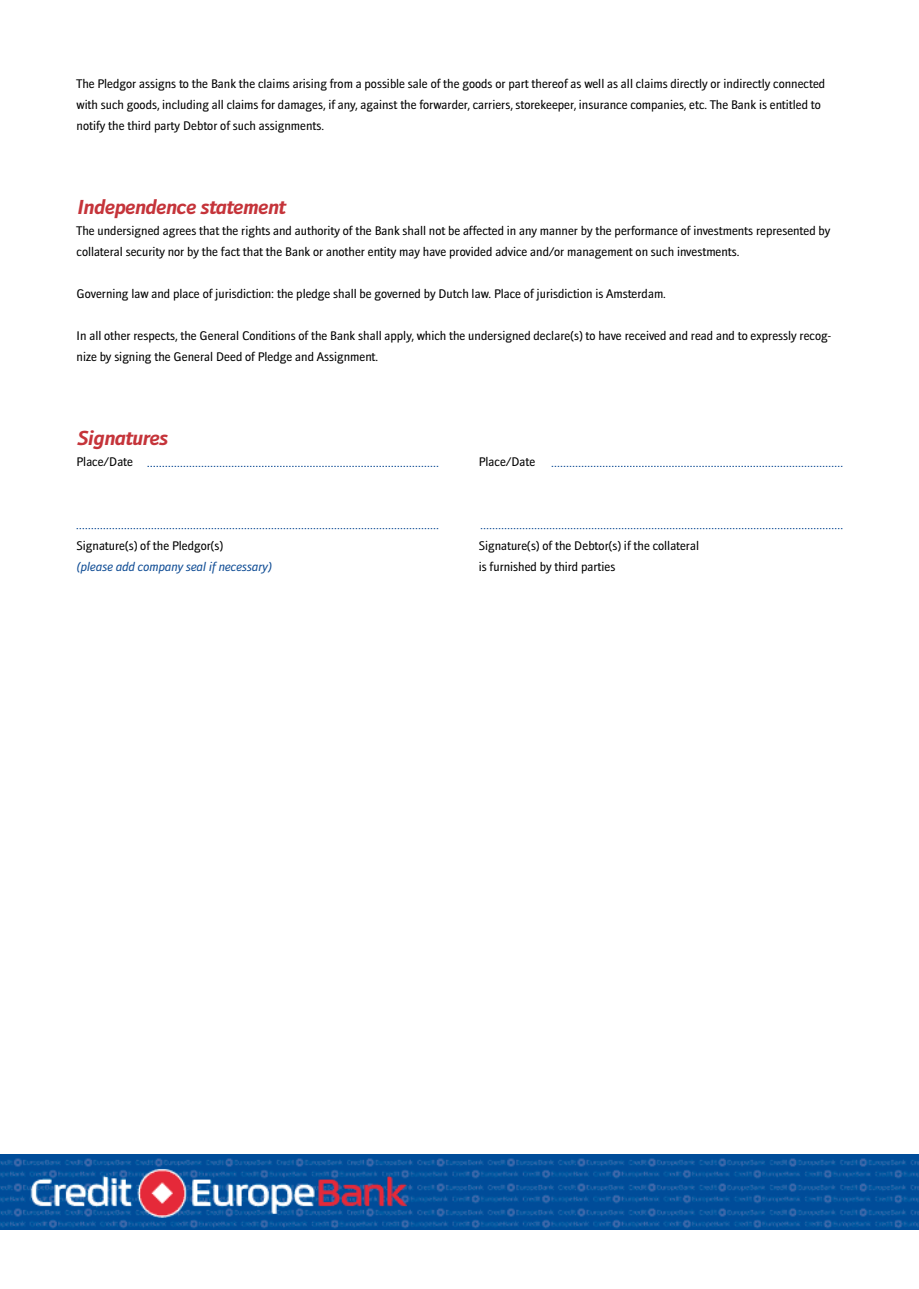
<style>
.page{position:relative;width:919px;height:1289px;background:#fff}
.page>*{position:absolute;margin:0;border:0;box-sizing:border-box;transform-origin:0 0}
.t1{font:italic 700 19.5px "Doradani Rg";color:#c5343a}
.t2{font:12px/21px "Doradani Rg";color:#000}
.t3{font:italic 12px "Doradani Rg";color:#104d95}
</style>
<div class="page">
<svg style="left:77px;top:528px;width:361px;height:1px"></svg>
<svg style="left:147px;top:466px;width:291px;height:1px"></svg>
<svg style="left:551px;top:466px;width:291px;height:1px"></svg>
<svg style="left:480px;top:528px;width:362px;height:1px"></svg>
<img style="left:0;top:1154px;width:918px;height:75px">
<p class="t2" style="left:77px;top:74px;width:750px">The Pledgor assigns to the Bank the claims arising from a possible sale of the goods or part thereof as well as all claims directly or indirectly connected with such goods, including all claims for damages, if any, against the forwarder, carriers, storekeeper, insurance companies, etc. The Bank is entitled to notify the third party Debtor of such assignments.</p>
<h1 class="t1" style="left:77px;top:199px;width:209px">Independence statement</h1>
<p class="t2" style="left:77px;top:221px;width:755px">The undersigned agrees that the rights and authority of the Bank shall not be affected in any manner by the performance of investments represented by collateral security nor by the fact that the Bank or another entity may have provided advice and/or management on such investments.</p>
<p class="t2" style="left:77px;top:284px;width:591px">Governing law and place of jurisdiction: the pledge shall be governed by Dutch law. Place of jurisdiction is Amsterdam.</p>
<p class="t2" style="left:77px;top:326px;width:756px">In all other respects, the General Conditions of the Bank shall apply, which the undersigned declare(s) to have received and read and to expressly recog&shy;nize by signing the General Deed of Pledge and Assignment.</p>
<h1 class="t1" style="left:77px;top:430px;width:92px">Signatures</h1>
<p class="t2" style="left:77px;top:452px;width:58px">Place/Date</p>
<p class="t2" style="left:479px;top:452px;width:58px">Place/Date</p>
<p class="t2" style="left:77px;top:536px;width:148px">Signature(s) of the Pledgor(s)</p>
<p class="t2" style="left:479px;top:536px;width:222px">Signature(s) of the Debtor(s) if the collateral</p>
<p class="t3" style="left:77px;top:560px;width:196px">(please add company seal if necessary)</p>
<p class="t2" style="left:479px;top:557px;width:138px">is furnished by third parties</p>
</div>
